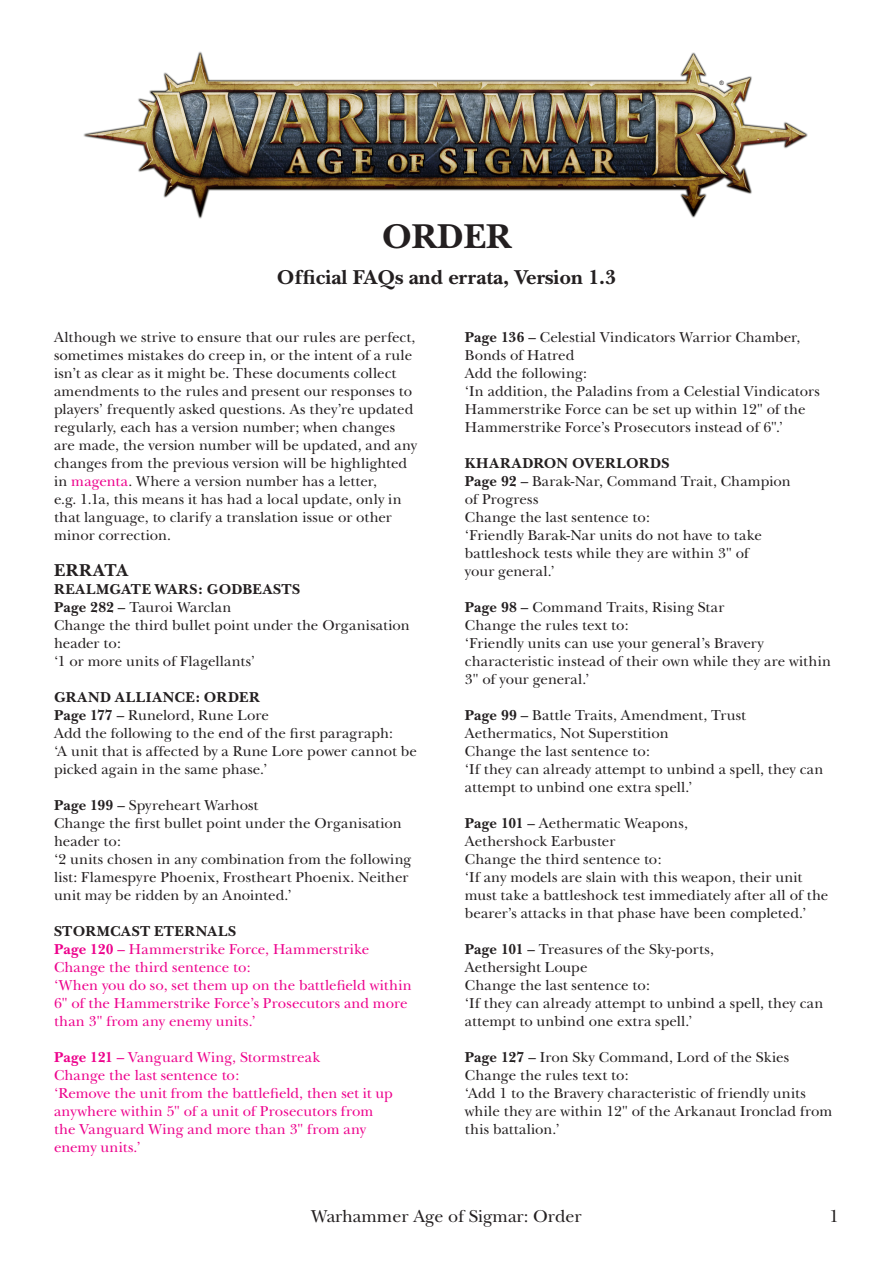
<style>
.page{position:relative;width:893px;height:1263px;background:#fff}
.page>*{position:absolute;margin:0;border:0;box-sizing:border-box;transform-origin:0 0}
.t1{font:700 36px "New Baskerville";color:#231f20}
.t2{font:700 21px "New Baskerville";color:#231f20}
.t3{font:18px "New Baskerville";color:#231f20}
._1_1_Header{font:700 18px "New Baskerville";letter-spacing:.03em;color:#231f20}
._2_2_Answer{font:15px/18px "New Baskerville";letter-spacing:.005em;color:#231f20}
.Body_Copy_Roman{font:15px/18px "New Baskerville";letter-spacing:.005em;color:#231f20}
._1_3_Sub-sub-header{font:15px/18px "New Baskerville";letter-spacing:.005em;color:#231f20}
._2_3_Answer_without{font:15px/18px "New Baskerville";letter-spacing:.005em;color:#231f20}
._2_2_Answer-2{font:15px/18px "New Baskerville";color:#ed028c}
._1_2_Sub-header{font:700 15px "New Baskerville";letter-spacing:.04em;color:#231f20}
._1_3_Sub-sub-header-2{font:15px "New Baskerville";letter-spacing:.015em;color:#ed028c}
._2_3_Answer_without-2{font:15px "New Baskerville";letter-spacing:.005em;color:#ed028c}
.t4{font:6px "Arial";color:#231f20}
.s1{color:#ed028c}
.s2{font-weight:700}
</style>
<div class="page">
<img style="left:83px;top:51px;width:725px;height:168px">
<p class="t1" style="left:382px;top:215px;width:131px">ORDER</p>
<p class="t2" style="left:277px;top:265px;width:341px">Official FAQs and errata, Version 1.3</p>
<p class="t4" style="left:719px;top:79px;width:6px">®</p>
<p class="Body_Copy_Roman" style="left:54px;top:328px;width:365px">Although we strive to ensure that our rules are perfect, sometimes mistakes do creep in, or the intent of a rule isn’t as clear as it might be. These documents collect amendments to the rules and present our responses to players’ frequently asked questions. As they’re updated regularly, each has a version number; when changes are made, the version number will be updated, and any changes from the previous version will be highlighted in <span class="s1">magenta</span>. Where a version number has a letter,<br>e.g. 1.1a, this means it has had a local update, only in that language, to clarify a translation issue or other minor correction.</p>
<p class="_1_1_Header" style="left:54px;top:560px;width:75px">ERRATA</p>
<p class="_1_2_Sub-header" style="left:54px;top:580px;width:248px">REALMGATE WARS: GODBEASTS</p>
<p class="_1_3_Sub-sub-header" style="left:54px;top:598px;width:179px"><span class="s2">Page 282</span> – Tauroi Warclan</p>
<p class="_2_3_Answer_without" style="left:54px;top:616px;width:357px">Change the third bullet point under the Organisation header to:</p>
<p class="_2_2_Answer" style="left:54px;top:652px;width:203px">‘1 or more units of Flagellants’</p>
<p class="_1_2_Sub-header" style="left:54px;top:688px;width:207px">GRAND ALLIANCE: ORDER</p>
<p class="_1_3_Sub-sub-header" style="left:54px;top:706px;width:216px"><span class="s2">Page 177</span> – Runelord, Rune Lore</p>
<p class="_2_3_Answer_without" style="left:54px;top:724px;width:341px">Add the following to the end of the first paragraph:</p>
<p class="_2_2_Answer" style="left:54px;top:742px;width:364px">‘A unit that is affected by a Rune Lore power cannot be picked again in the same phase.’</p>
<p class="_1_3_Sub-sub-header" style="left:54px;top:796px;width:206px"><span class="s2">Page 199</span> – Spyreheart Warhost</p>
<p class="_2_3_Answer_without" style="left:54px;top:814px;width:349px">Change the first bullet point under the Organisation header to:</p>
<p class="_2_2_Answer" style="left:54px;top:850px;width:359px">‘2 units chosen in any combination from the following list: Flamespyre Phoenix, Frostheart Phoenix. Neither unit may be ridden by an Anointed.’</p>
<p class="_1_2_Sub-header" style="left:54px;top:922px;width:184px">STORMCAST ETERNALS</p>
<p class="_1_3_Sub-sub-header-2" style="left:54px;top:940px;width:317px"><span class="s2">Page 120</span> – Hammerstrike Force, Hammerstrike</p>
<p class="_2_3_Answer_without-2" style="left:54px;top:958px;width:198px">Change the third sentence to:</p>
<p class="_2_2_Answer-2" style="left:54px;top:976px;width:359px">‘When you do so, set them up on the battlefield within<br>6" of the Hammerstrike Force’s Prosecutors and more than 3" from any enemy units.’</p>
<p class="_1_3_Sub-sub-header-2" style="left:54px;top:1048px;width:268px"><span class="s2">Page 121</span> – Vanguard Wing, Stormstreak</p>
<p class="_2_3_Answer_without-2" style="left:54px;top:1066px;width:187px">Change the last sentence to:</p>
<p class="_2_2_Answer-2" style="left:54px;top:1084px;width:340px">‘Remove the unit from the battlefield, then set it up anywhere within 5" of a unit of Prosecutors from the Vanguard Wing and more than 3" from any enemy units.’</p>
<p class="_1_3_Sub-sub-header" style="left:465px;top:328px;width:337px"><span class="s2">Page 136</span> – Celestial Vindicators Warrior Chamber,<br>Bonds of Hatred</p>
<p class="_2_3_Answer_without" style="left:465px;top:364px;width:124px">Add the following:</p>
<p class="_2_2_Answer" style="left:465px;top:382px;width:356px">‘In addition, the Paladins from a Celestial Vindicators<br>Hammerstrike Force can be set up within 12" of the<br>Hammerstrike Force’s Prosecutors instead of 6".’</p>
<p class="_1_2_Sub-header" style="left:465px;top:454px;width:206px">KHARADRON OVERLORDS</p>
<p class="_1_3_Sub-sub-header" style="left:465px;top:472px;width:327px"><span class="s2">Page 92</span> – Barak-Nar, Command Trait, Champion of Progress</p>
<p class="_2_3_Answer_without" style="left:465px;top:508px;width:187px">Change the last sentence to:</p>
<p class="_2_2_Answer" style="left:465px;top:526px;width:298px">‘Friendly Barak-Nar units do not have to take battleshock tests while they are within 3" of your general.’</p>
<p class="_1_3_Sub-sub-header" style="left:465px;top:598px;width:261px"><span class="s2">Page 98</span> – Command Traits, Rising Star</p>
<p class="_2_3_Answer_without" style="left:465px;top:616px;width:165px">Change the rules text to:</p>
<p class="_2_2_Answer" style="left:465px;top:634px;width:368px">‘Friendly units can use your general’s Bravery characteristic instead of their own while they are within<br>3" of your general.’</p>
<p class="_1_3_Sub-sub-header" style="left:465px;top:706px;width:283px"><span class="s2">Page 99</span> – Battle Traits, Amendment, Trust<br>Aethermatics, Not Superstition</p>
<p class="_2_3_Answer_without" style="left:465px;top:742px;width:187px">Change the last sentence to:</p>
<p class="_2_2_Answer" style="left:465px;top:760px;width:360px">‘If they can already attempt to unbind a spell, they can attempt to unbind one extra spell.’</p>
<p class="_1_3_Sub-sub-header" style="left:465px;top:814px;width:225px"><span class="s2">Page 101</span> – Aethermatic Weapons,<br>Aethershock Earbuster</p>
<p class="_2_3_Answer_without" style="left:465px;top:850px;width:198px">Change the third sentence to:</p>
<p class="_2_2_Answer" style="left:465px;top:868px;width:365px">‘If any models are slain with this weapon, their unit must take a battleshock test immediately after all of the bearer’s attacks in that phase have been completed.’</p>
<p class="_1_3_Sub-sub-header" style="left:465px;top:940px;width:251px"><span class="s2">Page 101</span> – Treasures of the Sky-ports,<br>Aethersight Loupe</p>
<p class="_2_3_Answer_without" style="left:465px;top:976px;width:187px">Change the last sentence to:</p>
<p class="_2_2_Answer" style="left:465px;top:994px;width:360px">‘If they can already attempt to unbind a spell, they can attempt to unbind one extra spell.’</p>
<p class="_1_3_Sub-sub-header" style="left:465px;top:1048px;width:326px"><span class="s2">Page 127</span> – Iron Sky Command, Lord of the Skies</p>
<p class="_2_3_Answer_without" style="left:465px;top:1066px;width:165px">Change the rules text to:</p>
<p class="_2_2_Answer" style="left:465px;top:1084px;width:369px">‘Add 1 to the Bravery characteristic of friendly units while they are within 12" of the Arkanaut Ironclad from this battalion.’</p>
<p class="t3" style="left:311px;top:1205px;width:272px">Warhammer Age of Sigmar: Order</p>
<p class="t3" style="left:830px;top:1205px;width:11px">1</p>
</div>
